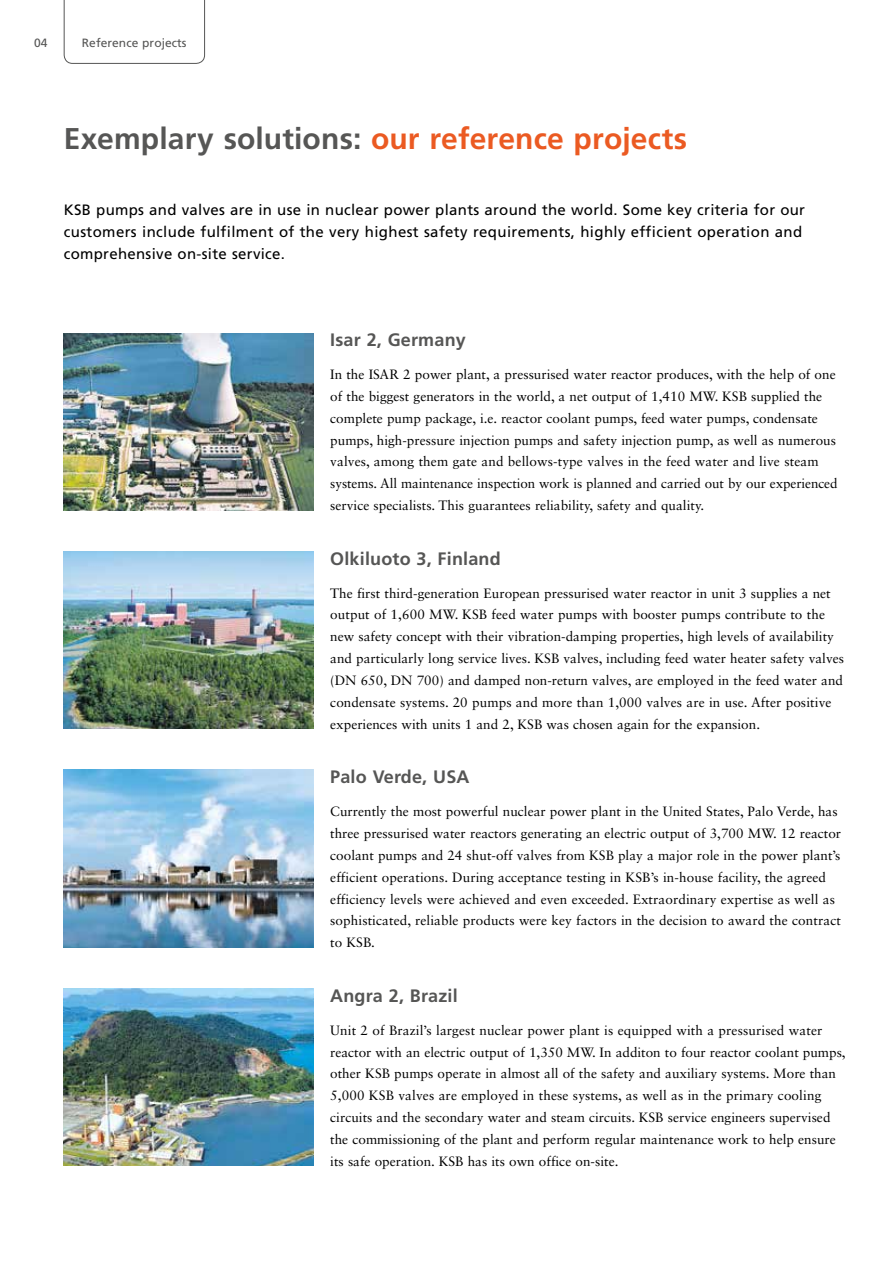
<style>
.page{position:relative;width:893px;height:1263px;background:#fff}
.page>*{position:absolute;margin:0;border:0;box-sizing:border-box;transform-origin:0 0}
.t1{font:700 30px "Frutiger LT Pro";letter-spacing:.005em;color:#eb5a22}
.t2{font:700 18px "Frutiger LT Pro";letter-spacing:.01em;color:#565655}
.t3{font:15px/21.9px "Frutiger LT Pro";letter-spacing:.02em;color:#000}
.t4{font:13.5px/21.9px "Sabon LT Std";color:#000}
.t5{font:12px "Frutiger LT Pro";letter-spacing:.005em;color:#565655}
.s1{color:#565655}
</style>
<div class="page">
<img style="left:64px;top:551px;width:249px;height:178px">
<img style="left:64px;top:988px;width:249px;height:178px">
<img style="left:64px;top:333px;width:249px;height:177px">
<img style="left:64px;top:769px;width:249px;height:178px">
<svg style="left:64px;top:0;width:141px;height:64px"></svg>
<p class="t5" style="left:34px;top:36px;width:15px">04</p>
<p class="t5" style="left:82px;top:36px;width:106px">Reference projects</p>
<h1 class="t1" style="left:64px;top:121px;width:625px"><span class="s1">Exemplary solutions:</span> our reference projects</h1>
<p class="t3" style="left:64px;top:199px;width:743px">KSB pumps and valves are in use in nuclear power plants around the world. Some key criteria for our customers include fulfilment of the very highest safety requirements, highly efficient operation and comprehensive on-site service.</p>
<h2 class="t2" style="left:330px;top:329px;width:137px">Isar 2, Germany</h2>
<p class="t4" style="left:330px;top:363px;width:509px">In the ISAR 2 power plant, a pressurised water reactor produces, with the help of one of the biggest generators in the world, a net output of 1,410 MW. KSB supplied the complete pump package, i.e. reactor coolant pumps, feed water pumps, condensate pumps, high-pressure injection pumps and safety injection pump, as well as numerous valves, among them gate and bellows-type valves in the feed water and live steam systems. All maintenance inspection work is planned and carried out by our experienced service specialists. This guarantees reliability, safety and quality.</p>
<h2 class="t2" style="left:330px;top:548px;width:172px">Olkiluoto 3, Finland</h2>
<p class="t4" style="left:330px;top:582px;width:515px">The first third-generation European pressurised water reactor in unit 3 supplies a net output of 1,600 MW. KSB feed water pumps with booster pumps contribute to the new safety concept with their vibration-damping properties, high levels of availability and particularly long service lives. KSB valves, including feed water heater safety valves (DN 650, DN 700) and damped non-return valves, are employed in the feed water and condensate systems. 20 pumps and more than 1,000 valves are in use. After positive experiences with units 1 and 2, KSB was chosen again for the expansion.</p>
<h2 class="t2" style="left:330px;top:766px;width:141px">Palo Verde, USA</h2>
<p class="t4" style="left:330px;top:800px;width:512px">Currently the most powerful nuclear power plant in the United States, Palo Verde, has three pressurised water reactors generating an electric output of 3,700 MW. 12 reactor coolant pumps and 24 shut-off valves from KSB play a major role in the power plant’s efficient operations. During acceptance testing in KSB’s in-house facility, the agreed efficiency levels were achieved and even exceeded. Extraordinary expertise as well as sophisticated, reliable products were key factors in the decision to award the contract to KSB.</p>
<h2 class="t2" style="left:330px;top:985px;width:129px">Angra 2, Brazil</h2>
<p class="t4" style="left:330px;top:1019px;width:517px">Unit 2 of Brazil’s largest nuclear power plant is equipped with a pressurised water reactor with an electric output of 1,350 MW. In additon to four reactor coolant pumps, other KSB pumps operate in almost all of the safety and auxiliary systems. More than 5,000 KSB valves are employed in these systems, as well as in the primary cooling circuits and the secondary water and steam circuits. KSB service engineers supervised the commissioning of the plant and perform regular maintenance work to help ensure its safe operation. KSB has its own office on-site.</p>
</div>
